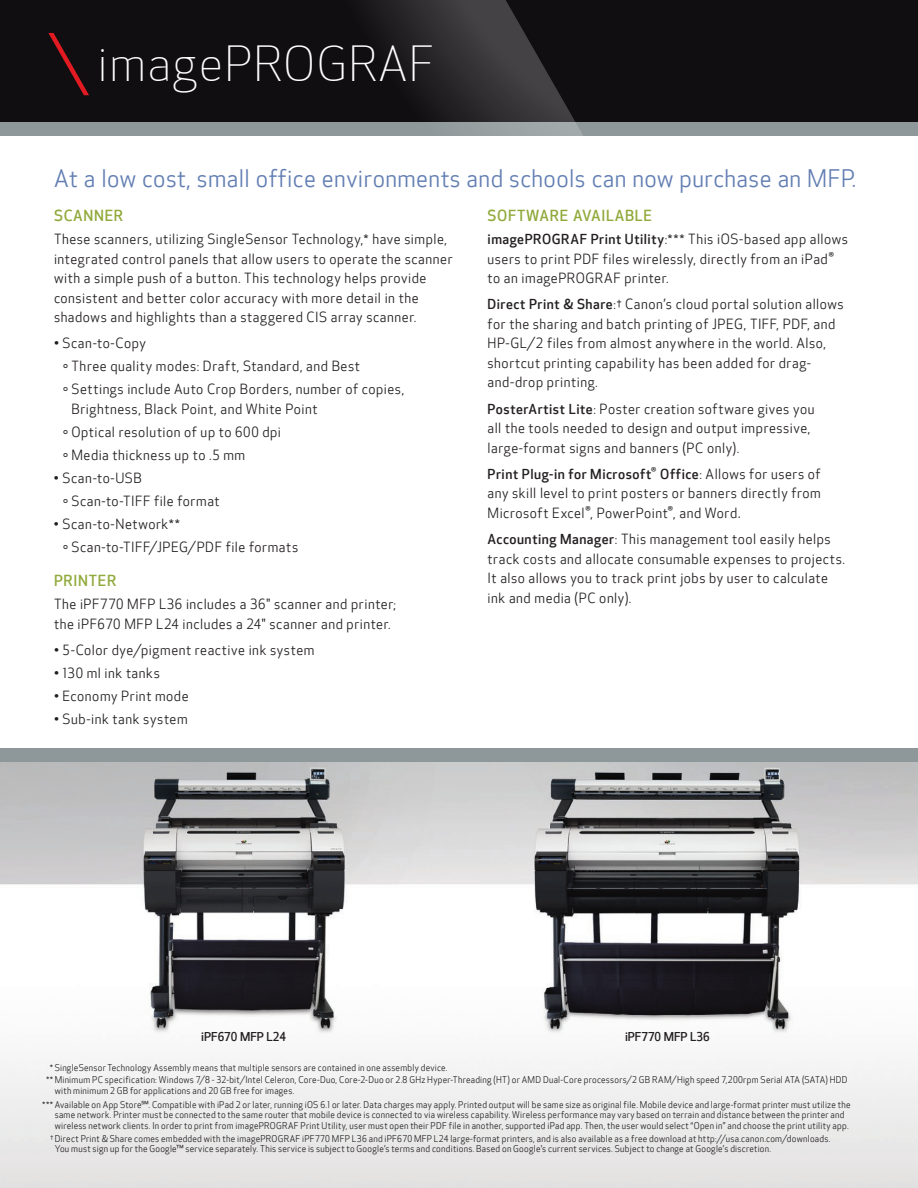
<style>
.page{position:relative;width:918px;height:1188px;background:#fff}
.page>*{position:absolute;margin:0;border:0;box-sizing:border-box;transform-origin:0 0}
.t1{font:300 46.5px "Optic Sans 101";letter-spacing:.05em;color:#fff}
.t2{font:23.25px "Optic Sans 201";letter-spacing:.02em;color:#627eb3}
.t3{font:500 15px "Optic Sans 301";letter-spacing:.05em;color:#91aa3c}
.t4{font:13.5px/19.5px "Optic Sans 201";letter-spacing:.04em;color:#231f20}
.t5{font:500 13.5px "Optic Sans 301";letter-spacing:.04em;color:#231f20}
.t6{font:500 12px "Optic Sans 301";color:#231f20}
.t7{font:9px/10.5px "Optic Sans 201";letter-spacing:.03em;color:#231f20}
.s1{font-family:"Arial"}
.s2{font-family:"Optic Sans 201";font-weight:400}
.s3{font-family:"Arial";font-weight:400}
.s4{font-size:16.5px}
.s5{font-family:"Optic Sans 301";font-weight:500}
.s6{font-family:"Optic Sans 201";font-weight:400;font-size:16.5px}
.s7{font-size:13.5px}
</style>
<div class="page">
<div style="left:0;top:0;width:918px;height:123px;background:#110e11"></div>
<div style="left:0;top:122px;width:918px;height:13px;background:#8e9799"></div>
<svg style="left:0;top:0;width:597px;height:136px"></svg>
<svg style="left:48px;top:33px;width:41px;height:62px"></svg>
<img style="left:0;top:762px;width:918px;height:426px">
<div style="left:0;top:748px;width:918px;height:14px;background:#8e9799"></div>
<h1 class="t1" style="left:98px;top:39px;width:338px">imagePROGRAF</h1>
<h2 class="t2" style="left:54px;top:165px;width:804px">At a low cost, small office environments and schools can now purchase an MFP.</h2>
<p class="t3" style="left:54px;top:207px;width:71px">SCANNER</p>
<p class="t4" style="left:54px;top:230px;width:400px">These scanners, utilizing SingleSensor Technology,<span class="s1">*</span> have simple, integrated control panels that allow users to operate the scanner with a simple push of a button. This technology helps provide consistent and better color accuracy with more detail in the shadows and highlights than a staggered CIS array scanner.</p>
<p class="t4" style="left:63px;top:332px;width:343px;line-height:23.1px;text-indent:-9px">• Scan-to-Copy<br><sup>⚪</sup> Three quality modes: Draft, Standard, and Best<br><sup>⚪</sup> Settings include Auto Crop Borders, number of copies,</p>
<p class="t4" style="left:63px;top:398px;width:256px;line-height:23px;text-indent:8px">Brightness, Black Point, and White Point <sup>⚪</sup> Optical resolution of up to 600 dpi<br><sup>⚪</sup> Media thickness up to .5 mm</p>
<p class="t4" style="left:63px;top:467px;width:158px;line-height:23px;text-indent:-9px">• Scan-to-USB<br><sup>⚪</sup> Scan-to-TIFF file format</p>
<p class="t4" style="left:63px;top:513px;width:237px;line-height:23px;text-indent:-9px">• Scan-to-Network<span class="s1">**<br></span><sup>⚪</sup> Scan-to-TIFF/JPEG/PDF file formats</p>
<p class="t3" style="left:54px;top:572px;width:64px">PRINTER</p>
<p class="t4" style="left:54px;top:595px;width:343px">The iPF770 MFP L36 includes a 36" scanner and printer; the iPF670 MFP L24 includes a 24" scanner and printer.</p>
<p class="t4" style="left:54px;top:641px;width:262px">• 5-Color dye/pigment reactive ink system</p>
<p class="t4" style="left:54px;top:664px;width:107px">• 130 ml ink tanks</p>
<p class="t4" style="left:54px;top:687px;width:136px">• Economy Print mode</p>
<p class="t4" style="left:54px;top:710px;width:135px">• Sub-ink tank system</p>
<p class="t3" style="left:488px;top:207px;width:166px">SOFTWARE AVAILABLE</p>
<p class="t5" style="left:488px;top:232px;width:362px">imagePROGRAF Print Utility<span class="s2">:</span><span class="s3">***</span> <span class="s2">This iOS-based app allows</span></p>
<p class="t4" style="left:488px;top:249px;width:348px">users to print PDF files wirelessly, directly from an iPad<span class="s4">® </span>to an imagePROGRAF printer.</p>
<p class="t4" style="left:488px;top:295px;width:358px"><span class="s5">Direct Print &amp; Share</span>:<sup>†</sup> Canon’s cloud portal solution allows for the sharing and batch printing of JPEG, TIFF, PDF, and HP-GL/2 files from almost anywhere in the world. Also, shortcut printing capability has been added for drag&shy;and-drop printing.</p>
<p class="t4" style="left:488px;top:399px;width:328px"><span class="s5">PosterArtist Lite</span>: Poster creation software gives you all the tools needed to design and output impressive, large-format signs and banners (PC only).</p>
<p class="t5" style="left:488px;top:466px;width:335px">Print Plug-in for Microsoft<span class="s6">®</span> Office<span class="s2">: Allows for users of</span></p>
<p class="t4" style="left:488px;top:484px;width:335px">any skill level to print posters or banners directly from<br>Microsoft Excel<span class="s4">®</span>, PowerPoint<span class="s4">®</span>, and Word<span class="s4">.</span></p>
<p class="t4" style="left:488px;top:530px;width:359px"><span class="s5">Accounting Manager</span>: This management tool easily helps track costs and allocate consumable expenses to projects.<br>It also allows you to track print jobs by user to calculate ink and media (PC only).</p>
<p class="t6" style="left:201px;top:1030px;width:86px">iPF670 MFP L24</p>
<p class="t6" style="left:625px;top:1030px;width:86px">iPF770 MFP L36</p>
<p class="t7" style="left:46px;top:1061px;width:803px;line-height:12.9px;text-indent:4px"><span class="s1">*</span> SingleSensor Technology Assembly means that multiple sensors are contained in one assembly device.<br><span class="s1">**</span> Minimum PC specification: Windows 7/8 - 32-bit/Intel Celeron, Core-Duo, Core-2-Duo or 2.8 GHz Hyper-Threading (HT) or AMD Dual-Core processors/2 GB RAM/High speed 7,200rpm Serial ATA (SATA) HDD</p>
<p class="t7" style="left:42px;top:1084px;width:810px;line-height:14px;text-indent:12px">with minimum 2 GB for applications and 20 GB free for images.<br><span class="s1">***</span> Available on App Store<span class="s7">℠</span>. Compatible with iPad 2 or later, running iOS 6.1 or later. Data charges may apply. Printed output will be same size as original file. Mobile device and large-format printer must utilize the</p>
<p class="t7" style="left:55px;top:1110px;width:795px">same network. Printer must be connected to the same router that mobile device is connected to via wireless capability. Wireless performance may vary based on terrain and distance between the printer and wireless network clients. In order to print from imagePROGRAF Print Utility, user must open their PDF file in another, supported iPad app. Then, the user would select “Open in” and choose the print utility app.</p>
<p class="t7" style="left:55px;top:1134px;width:777px;text-indent:-4px"><sup>†</sup> Direct Print &amp; Share comes embedded with the imagePROGRAF iPF770 MFP L36 and iPF670 MFP L24 large-format printers, and is also available as a free download at http://usa.canon.com/downloads.<br>You must sign up for the Google<span class="s7">™</span> service separately. This service is subject to Google’s terms and conditions. Based on Google’s current services. Subject to change at Google’s discretion.</p>
</div>
